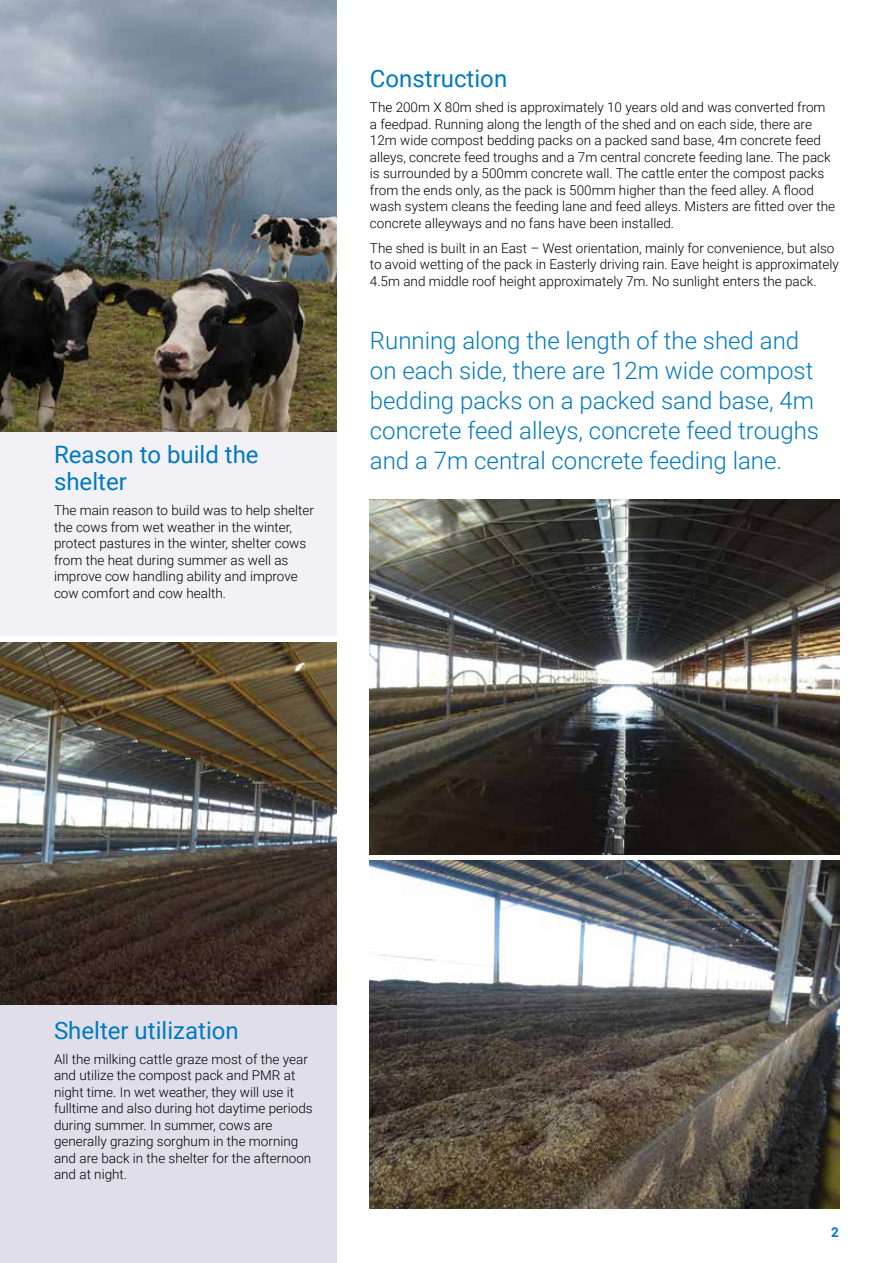
<style>
.page{position:relative;width:893px;height:1263px;background:#fff}
.page>*{position:absolute;margin:0;border:0;box-sizing:border-box;transform-origin:0 0}
.t1{font:300 24px/30px "Roboto";color:#0079c1}
.t2{font:24px "Roboto";color:#0079c1}
.t3{font:300 13.5px/16.5px "Roboto";color:#000}
.t4{font:700 13.5px "Roboto";color:#0079c1}
</style>
<div class="page">
<div style="left:0;top:0;width:337px;height:636px;background:#f2f1f6"></div>
<div style="left:0;top:643px;width:337px;height:620px;background:#e0dfe9"></div>
<img style="left:0;top:0;width:337px;height:431px">
<img style="left:0;top:642px;width:337px;height:363px">
<img style="left:370px;top:861px;width:469px;height:348px">
<img style="left:370px;top:499px;width:469px;height:355px">
<h1 class="t2" style="left:370px;top:62px;width:139px">Construction</h1>
<p class="t3" style="left:370px;top:99px;width:467px">The 200m X 80m shed is approximately 10 years old and was converted from a feedpad. Running along the length of the shed and on each side, there are 12m wide compost bedding packs on a packed sand base, 4m concrete feed alleys, concrete feed troughs and a 7m central concrete feeding lane. The pack is surrounded by a 500mm concrete wall. The cattle enter the compost packs from the ends only, as the pack is 500mm higher than the feed alley. A flood wash system cleans the feeding lane and feed alleys. Misters are fitted over the concrete alleyways and no fans have been installed.</p>
<p class="t3" style="left:370px;top:239px;width:470px">The shed is built in an East – West orientation, mainly for convenience, but also to avoid wetting of the pack in Easterly driving rain. Eave height is approximately<br>4.5m and middle roof height approximately 7m. No sunlight enters the pack.</p>
<h1 class="t1" style="left:370px;top:325px;width:451px">Running along the length of the shed and on each side, there are 12m wide compost bedding packs on a packed sand base, 4m concrete feed alleys, concrete feed troughs</h1>
<h1 class="t2" style="left:54px;top:438px;width:206px">Reason to build the</h1>
<h1 class="t1" style="left:370px;top:445px;width:414px">and a 7m central concrete feeding lane.</h1>
<h1 class="t2" style="left:54px;top:465px;width:74px">shelter</h1>
<p class="t3" style="left:54px;top:502px;width:261px">The main reason to build was to help shelter the cows from wet weather in the winter, protect pastures in the winter, shelter cows from the heat during summer as well as improve cow handling ability and improve cow comfort and cow health.</p>
<h1 class="t2" style="left:54px;top:1013px;width:186px">Shelter utilization</h1>
<p class="t3" style="left:54px;top:1050px;width:260px">All the milking cattle graze most of the year and utilize the compost pack and PMR at night time. In wet weather, they will use it fulltime and also during hot daytime periods during summer. In summer, cows are generally grazing sorghum in the morning and are back in the shelter for the afternoon and at night.</p>
<p class="t4" style="left:831px;top:1223px;width:9px">2</p>
</div>
